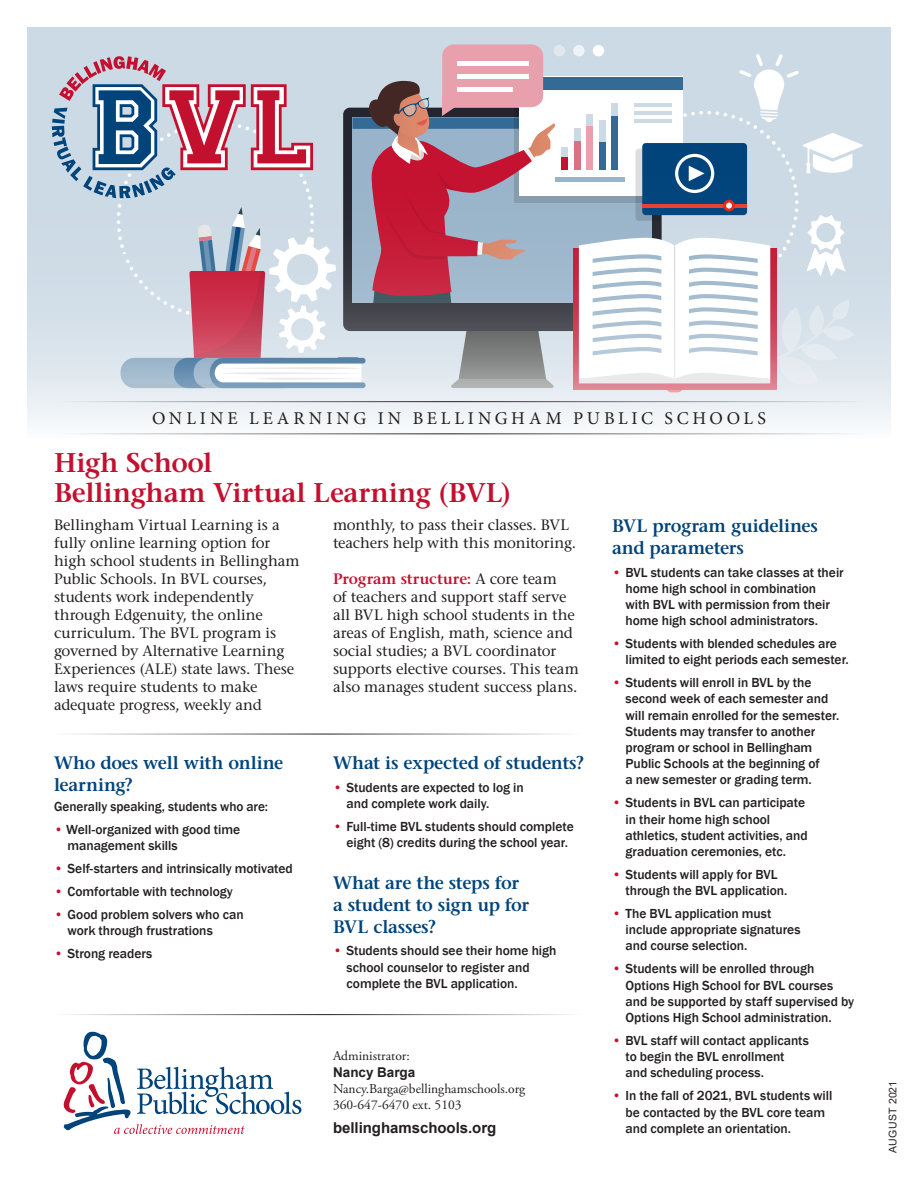
<style>
.page{position:relative;width:918px;height:1188px;background:#fff}
.page>*{position:absolute;margin:0;border:0;box-sizing:border-box;transform-origin:0 0}
.t1{font:600 27px/30px "Stone Serif Std";letter-spacing:-.01em;color:#c3102f}
.t2{font:600 18px/21.6px "Stone Serif Std";letter-spacing:-.015em;color:#00447b}
.t3{font:18px "Minion Pro";letter-spacing:.215em;color:#231f20}
.t4{font:500 15px/18px "Stone Serif Std";letter-spacing:-.005em;color:#231f20}
.t5{font:700 15px "Arial";color:#231f20}
.t6{font:500 13.5px/16.2px "Franklin Gothic";color:#231f20}
.t7{font:13.5px/16.2px "Adobe Garamond Pro";color:#231f20}
.t8{font:10.5px "Arial";letter-spacing:.03em;color:#231f20}
.s1{color:#c3102f}
.s2{font-weight:600;color:#c3102f}
.s3{font-family:"Arial";font-weight:700}
</style>
<div class="page">
<svg style="left:27px;top:27px;width:864px;height:408px"></svg>
<div style="left:352px;top:118px;width:300px;height:185px;background:#99b4ca"></div>
<svg style="left:573px;top:248px;width:6px;height:142px"></svg>
<div style="left:520px;top:77px;width:163px;height:119px;background:#fff"></div>
<div style="left:520px;top:77px;width:163px;height:13px;background:#336a96"></div>
<div style="left:561px;top:148px;width:7px;height:22px;background:#ccdae5"></div>
<div style="left:574px;top:128px;width:7px;height:42px;background:#ccdae5"></div>
<div style="left:561px;top:158px;width:7px;height:12px;background:#c41230"></div>
<div style="left:556px;top:177px;width:69px;height:5px;background:#99b4ca"></div>
<div style="left:574px;top:142px;width:7px;height:28px;background:#dc7183"></div>
<svg style="left:579px;top:54px;width:284px;height:338px"></svg>
<div style="left:554px;top:45px;width:11px;height:11px;background:#e0e8ef;border-radius:50%"></div>
<div style="left:573px;top:45px;width:12px;height:11px;background:#eff3f7;border-radius:50%"></div>
<div style="left:593px;top:45px;width:11px;height:11px;background:#fff;border-radius:50%"></div>
<svg style="left:63px;top:1031px;width:238px;height:103px"></svg>
<hr style="left:54px;top:433px;width:810px;height:1px;background:#231f20">
<hr style="left:54px;top:401px;width:810px;height:1px;background:#231f20">
<hr style="left:55px;top:734px;width:530px;height:1px;background:#231f20">
<svg style="left:52px;top:44px;width:504px;height:344px"></svg>
<hr style="left:55px;top:1014px;width:530px;height:1px;background:#231f20">
<p class="t3" style="left:152px;top:407px;width:615px">ONLINE LEARNING IN BELLINGHAM PUBLIC SCHOOLS</p>
<p class="t1" style="left:54px;top:447px;width:459px">High School<br>Bellingham Virtual Learning (BVL)</p>
<p class="t4" style="left:54px;top:516px;width:247px">Bellingham Virtual Learning is a fully online learning option for high school students in Bellingham<br>Public Schools. In BVL courses, students work independently through Edgenuity, the online curriculum. The BVL program is governed by Alternative Learning<br>Experiences (ALE) state laws. These laws require students to make adequate progress, weekly and</p>
<p class="t4" style="left:333px;top:516px;width:245px">monthly, to pass their classes. BVL teachers help with this monitoring.</p>
<p class="t2" style="left:612px;top:515px;width:208px">BVL program guidelines and parameters</p>
<p class="t6" style="left:626px;top:564px;width:220px;text-indent:-14px"><span class="s1">•</span> BVL students can take classes at their home high school in combination with BVL with permission from their home high school administrators.</p>
<p class="t6" style="left:626px;top:636px;width:225px;text-indent:-14px"><span class="s1">•</span> Students with blended schedules are limited to eight periods each semester.</p>
<p class="t6" style="left:626px;top:675px;width:215px;text-indent:-14px"><span class="s1">•</span> Students will enroll in BVL by the second week of each semester and will remain enrolled for the semester.<br>Students may transfer to another program or school in Bellingham Public Schools at the beginning of<br>a new semester or grading term.</p>
<p class="t6" style="left:626px;top:795px;width:184px;text-indent:-14px"><span class="s1">•</span> Students in BVL can participate in their home high school athletics, student activities, and graduation ceremonies, etc.</p>
<p class="t6" style="left:626px;top:866px;width:163px;text-indent:-14px"><span class="s1">•</span> Students will apply for BVL through the BVL application.</p>
<p class="t6" style="left:626px;top:906px;width:177px;text-indent:-14px"><span class="s1">•</span> The BVL application must include appropriate signatures and course selection.</p>
<p class="t6" style="left:626px;top:961px;width:230px;text-indent:-14px"><span class="s1">•</span> Students will be enrolled through Options High School for BVL courses and be supported by staff supervised by Options High School administration.</p>
<p class="t6" style="left:626px;top:1033px;width:185px;text-indent:-14px"><span class="s1">•</span> BVL staff will contact applicants to begin the BVL enrollment and scheduling process.</p>
<p class="t6" style="left:626px;top:1088px;width:208px;text-indent:-14px"><span class="s1">•</span> In the fall of 2021, BVL students will be contacted by the BVL core team and complete an orientation.</p>
<p class="t4" style="left:333px;top:569px;width:247px"><span class="s2">Program structure:</span> A core team<br>of teachers and support staff serve all BVL high school students in the areas of English, math, science and social studies; a BVL coordinator supports elective courses. This team also manages student success plans.</p>
<p class="t2" style="left:333px;top:752px;width:253px">What is expected of students?</p>
<p class="t6" style="left:346px;top:780px;width:179px;text-indent:-14px"><span class="s1">•</span> Students are expected to log in and complete work daily.</p>
<p class="t6" style="left:333px;top:819px;width:242px;text-align:center"><span class="s1">•</span> Full-time BVL students should complete eight (8) credits during the school year.</p>
<p class="t2" style="left:333px;top:872px;width:198px">What are the steps for a student to sign up for<br>BVL classes?</p>
<p class="t6" style="left:346px;top:943px;width:212px;text-indent:-14px"><span class="s1">•</span> Students should see their home high school counselor to register and complete the BVL application.</p>
<p class="t2" style="left:54px;top:752px;width:231px">Who does well with online learning?</p>
<p class="t6" style="left:54px;top:798px;width:216px">Generally speaking, students who are:</p>
<p class="t6" style="left:68px;top:821px;width:174px;text-indent:-14px"><span class="s1">•</span> Well-organized with good time management skills</p>
<p class="t6" style="left:54px;top:860px;width:240px"><span class="s1">•</span> Self-starters and intrinsically motivated</p>
<p class="t6" style="left:54px;top:883px;width:180px"><span class="s1">•</span> Comfortable with technology</p>
<p class="t6" style="left:68px;top:906px;width:178px;text-indent:-14px"><span class="s1">•</span> Good problem solvers who can work through frustrations</p>
<p class="t6" style="left:54px;top:945px;width:100px"><span class="s1">•</span> Strong readers</p>
<p class="t7" style="left:333px;top:1048px;width:194px">Administrator:<br><span class="s3">Nancy Barga<br></span>Nancy.Barga@bellinghamschools.org</p>
<p class="t7" style="left:333px;top:1097px;width:130px">360-647-6470 ext. 5103</p>
<p class="t5" style="left:333px;top:1117px;width:165px">bellinghamschools.org</p>
<p class="t8" style="left:886px;top:1153px;width:73px;rotate:-90deg">AUGUST 2021</p>
</div>
